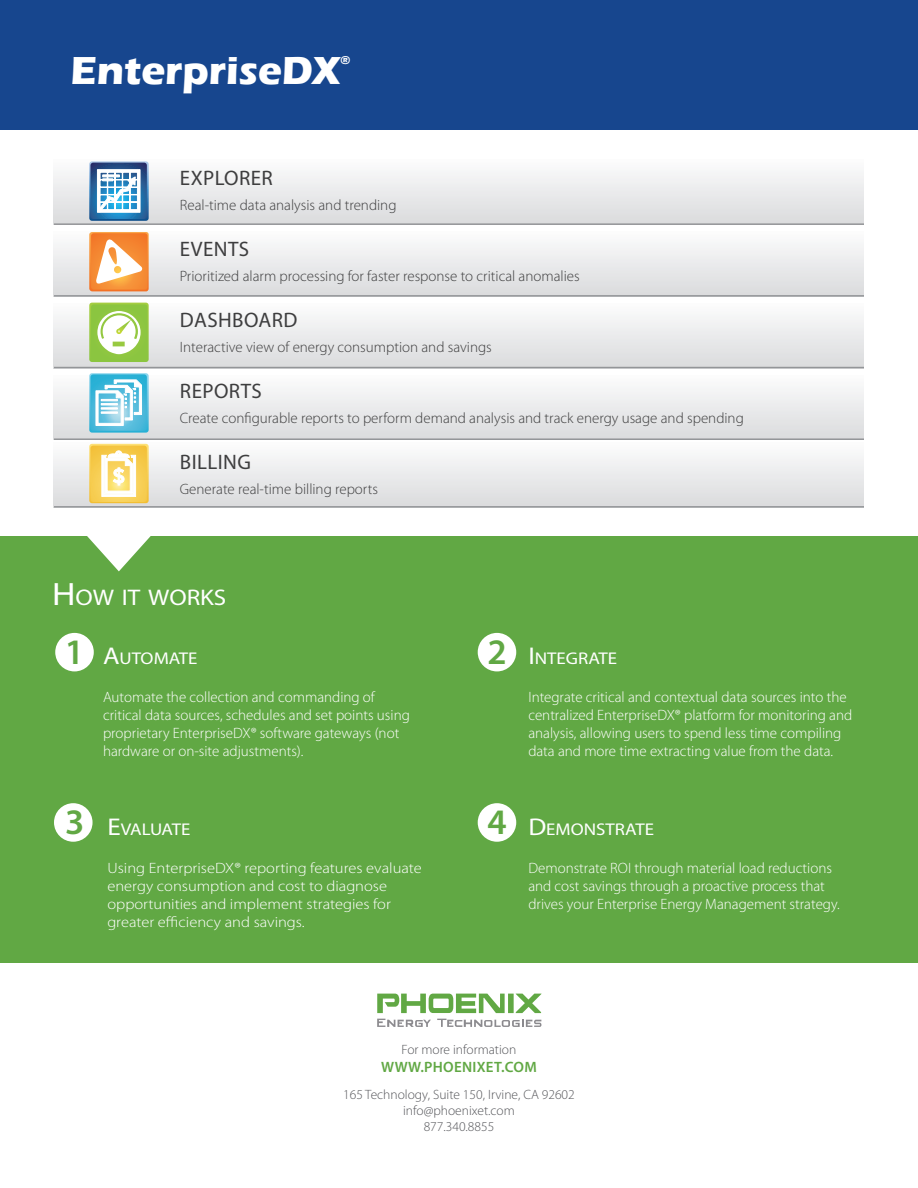
<style>
.page{position:relative;width:918px;height:1188px;background:#fff}
.page>*{position:absolute;margin:0;border:0;box-sizing:border-box;transform-origin:0 0}
.t1{font:700 40.2px "Eras ITC";color:#fff}
.t2{font:600 36px "Myriad Pro";color:#61a844}
.t3{font:22.65px "Myriad Pro";color:#fff;scale:1.11 1}
.t4{font:21px "Myriad Pro";letter-spacing:.02em;color:#3e3e3f}
.t5{font:16.95px "Myriad Pro";color:#fff;scale:1.11 1}
.t6{font:300 15px/18px "Myriad Pro";color:#fff}
.t7{font:300 15px "Myriad Pro";color:#3e3e3f}
.t8{font:300 15px/18px "Myriad Pro";color:#fff;scale:1.1 1}
.t9{font:600 15px "Myriad Pro";letter-spacing:.02em;color:#61a844}
.t10{font:300 13.5px/16.2px "Myriad Pro";color:#55565a;text-align:center}
.t11{font:700 11.85px "Eras ITC";color:#fff}
.s1{font-size:32.4px}
.s2{font-size:24.3px}
.s3{font-weight:600;font-size:36px;color:#61a844}
</style>
<div class="page">
<div style="left:0;top:0;width:918px;height:130px;background:#17468e"></div>
<div style="left:0;top:536px;width:918px;height:427px;background:#61a844"></div>
<svg style="left:377px;top:994px;width:164px;height:19px"></svg>
<svg style="left:377px;top:1019px;width:54px;height:8px"></svg>
<svg style="left:437px;top:1019px;width:104px;height:8px"></svg>
<div style="left:55px;top:633px;width:39px;height:38px;background:#fff;border-radius:50%"></div>
<div style="left:478px;top:633px;width:38px;height:38px;background:#fff;border-radius:50%"></div>
<div style="left:54px;top:803px;width:39px;height:39px;background:#fff;border-radius:50%"></div>
<div style="left:478px;top:803px;width:38px;height:39px;background:#fff;border-radius:50%"></div>
<div style="left:54px;top:160px;width:810px;height:64px;background:linear-gradient(to bottom,#fcfcfc,#dadbdd)"></div>
<div style="left:54px;top:231px;width:810px;height:65px;background:linear-gradient(to bottom,#fcfcfd,#dadadc)"></div>
<div style="left:54px;top:303px;width:810px;height:65px;background:linear-gradient(to bottom,#fcfcfd,#dadbdc)"></div>
<div style="left:54px;top:375px;width:810px;height:65px;background:linear-gradient(to bottom,#fcfcfd,#dadbdc)"></div>
<hr style="left:54px;top:223px;width:810px;height:2px;background:#939598">
<hr style="left:54px;top:295px;width:810px;height:2px;background:#939598">
<hr style="left:54px;top:367px;width:810px;height:1px;background:#939598">
<hr style="left:54px;top:438px;width:810px;height:2px;background:#939598">
<div style="left:54px;top:443px;width:810px;height:65px;background:linear-gradient(to bottom,#fcfcfc,#dadbdc)"></div>
<hr style="left:54px;top:506px;width:810px;height:2px;background:#939598">
<svg style="left:89px;top:444px;width:60px;height:59px"></svg>
<svg style="left:89px;top:303px;width:60px;height:59px"></svg>
<svg style="left:89px;top:232px;width:60px;height:59px"></svg>
<svg style="left:89px;top:161px;width:60px;height:60px"></svg>
<svg style="left:89px;top:373px;width:60px;height:60px"></svg>
<svg style="left:87px;top:536px;width:64px;height:35px"></svg>
<h1 class="t1" style="left:70px;top:47px;width:272px">EnterpriseDX</h1>
<p class="t11" style="left:340px;top:54px;width:11px">®</p>
<h3 class="t4" style="left:180px;top:165px;width:94px">EXPLORER</h3>
<p class="t7" style="left:180px;top:197px;width:218px">Real-time data analysis and trending</p>
<h3 class="t4" style="left:180px;top:236px;width:60px">EVENTS</h3>
<p class="t7" style="left:180px;top:268px;width:401px">Prioritized alarm processing for faster response to critical anomalies</p>
<h3 class="t4" style="left:180px;top:307px;width:117px">DASHBOARD</h3>
<p class="t7" style="left:180px;top:339px;width:314px">Interactive view of energy consumption and savings</p>
<h3 class="t4" style="left:180px;top:378px;width:72px">REPORTS</h3>
<p class="t7" style="left:180px;top:410px;width:566px">Create configurable reports to perform demand analysis and track energy usage and spending</p>
<h3 class="t4" style="left:180px;top:449px;width:73px">BILLING</h3>
<p class="t7" style="left:180px;top:480px;width:200px">Generate real-time billing reports</p>
<h3 class="t3" style="left:52px;top:584px;width:159px"><span class="s1">H</span>OW IT WORKS</h3>
<h2 class="t2" style="left:65px;top:629px;width:21px">1</h2>
<h2 class="t2" style="left:487px;top:629px;width:21px">2</h2>
<p class="t5" style="left:103px;top:648px;width:87px"><span class="s2">A</span>UTOMATE</p>
<p class="t5" style="left:528px;top:648px;width:82px"><span class="s2">I</span>NTEGRATE</p>
<h2 class="t2" style="left:65px;top:799px;width:21px">3</h2>
<p class="t6" style="left:103px;top:689px;width:308px">Automate the collection and commanding of critical data sources, schedules and set points using proprietary EnterpriseDX® software gateways (not hardware or on-site adjustments).</p>
<p class="t6" style="left:528px;top:689px;width:325px">Integrate critical and contextual data sources into the centralized EnterpriseDX® platform for monitoring and analysis, allowing users to spend less time compiling data and more time extracting value from the data.</p>
<p class="t5" style="left:107px;top:819px;width:76px"><span class="s2">E</span>VALUATE</p>
<p class="t8" style="left:107px;top:859px;width:287px">Using EnterpriseDX® reporting features evaluate energy consumption and cost to diagnose opportunities and implement strategies for greater efficiency and savings.</p>
<p class="t5" style="left:487px;top:819px;width:152px"><span class="s3">4</span> <span class="s2">D</span>EMONSTRATE</p>
<p class="t6" style="left:528px;top:859px;width:313px">Demonstrate ROI through material load reductions and cost savings through a proactive process that drives your Enterprise Energy Management strategy.</p>
<p class="t10" style="left:402px;top:1041px;width:116px">For more information</p>
<p class="t9" style="left:381px;top:1057px;width:157px">WWW.PHOENIXET.COM</p>
<p class="t10" style="left:343px;top:1086px;width:233px">165 Technology, Suite 150, Irvine, CA 92602 info@phoenixet.com<br>877.340.8855</p>
</div>
